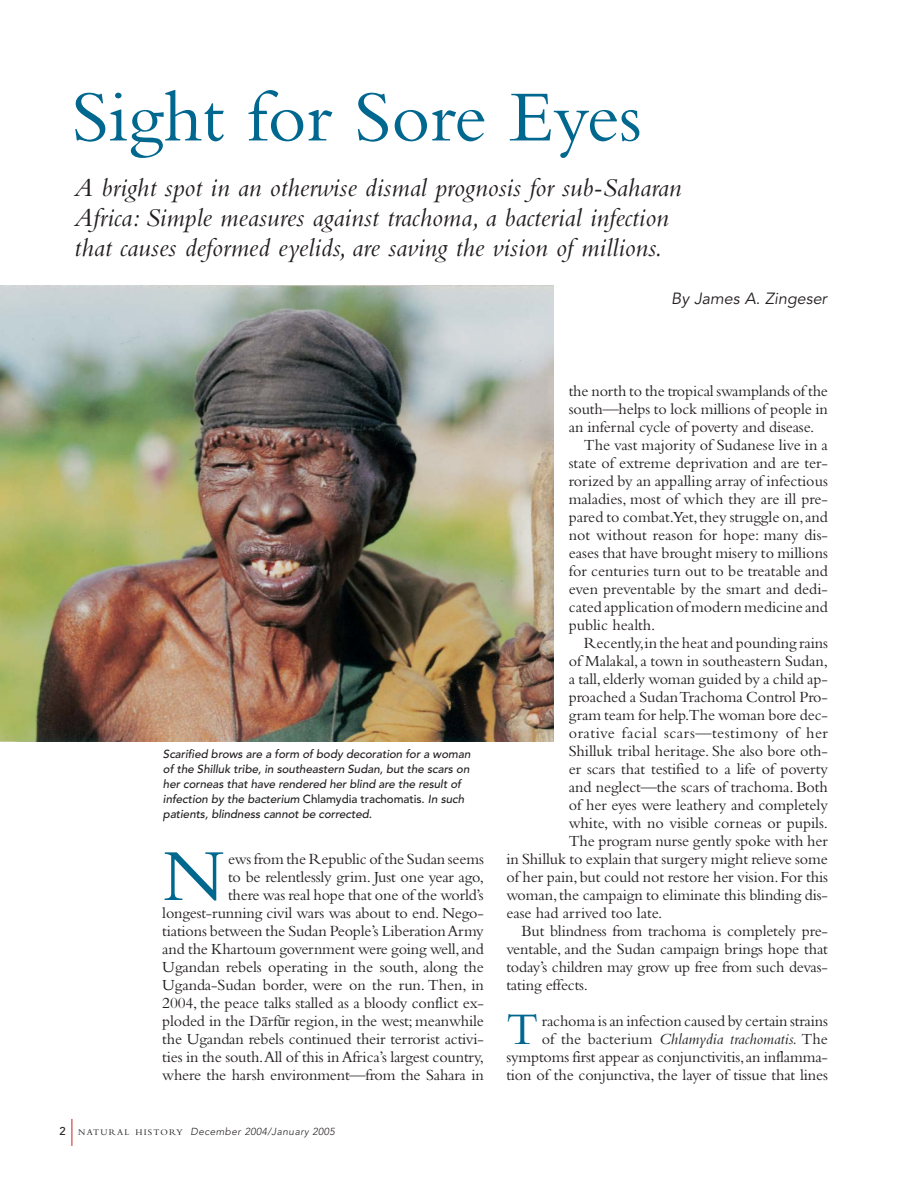
<style>
.page{position:relative;width:918px;height:1188px;background:#fff}
.page>*{position:absolute;margin:0;border:0;box-sizing:border-box;transform-origin:0 0}
.t1{font:76.5px "Bembo";color:#00678f}
.t2{font:75px "Bembo";color:#00678f}
.t3{font:47.1px "Bembo";color:#00678f}
.t4{font:italic 27px/30px "Bembo";color:#231f20}
.t5{font:16.2px/18px "Bembo";letter-spacing:-.005em;color:#231f20;text-align:right}
.t6{font:16.2px "Bembo";letter-spacing:.03em;color:#231f20}
.t7{font:italic 16.2px "Avenir";color:#231f20}
.t8{font:italic 500 11.7px/15px "Avenir";letter-spacing:-.005em;color:#231f20}
.t9{font:italic 300 10.2px "Avenir";letter-spacing:.04em;color:#231f20}
.s1{font-style:normal}
.s2{font-weight:500;font-style:normal;font-size:11.25px}
.s3{font-family:"Bembo";font-weight:400;font-style:normal;font-size:9px}
.s4{font-style:italic}
</style>
<div class="page">
<svg style="left:72px;top:1119px;width:1px;height:27px"></svg>
<img style="left:0;top:285px;width:553px;height:456px">
<h2 class="t2" style="left:72px;top:90px;width:571px">Sight for Sore Eyes</h2>
<h3 class="t4" style="left:74px;top:176px;width:609px">A bright spot in an otherwise dismal prognosis for sub-Saharan<br>Africa: Simple measures against trachoma, a bacterial infection that causes deformed eyelids, are saving the vision of millions.</h3>
<p class="t7" style="left:671px;top:292px;width:157px">By James A. Zingeser</p>
<p class="t8" style="left:163px;top:748px;width:309px">Scarified brows are a form of body decoration for a woman of the Shilluk tribe, in southeastern Sudan, but the scars on her corneas that have rendered her blind are the result of infection by the bacterium <span class="s1">Chlamydia trachomatis.</span> In such patients, blindness cannot be corrected.</p>
<h1 class="t1" style="left:162px;top:849px;width:64px">N</h1>
<p class="t5" style="left:162px;top:851px;width:323px">ews from the Republic of the Sudan seems<br>to be relentlessly grim. Just one year ago,<br>there was real hope that one of the world’s longest-running civil wars was about to end. Nego&shy;tiations between the Sudan People’s Liberation Army and the Khartoum government were going well,and Ugandan rebels operating in the south, along the Uganda-Sudan border, were on the run. Then, in 2004, the peace talks stalled as a bloody conflict ex&shy;ploded in the Da-rfu-r region, in the west; meanwhile the Ugandan rebels continued their terrorist activi&shy;ties in the south.All of this in Africa’s largest country, where the harsh environment—from the Sahara in</p>
<p class="t9" style="left:60px;top:1127px;width:277px"><span class="s2">2</span> <span class="s3">NATURAL HISTORY</span> December 2004/January 2005</p>
<p class="t5" style="left:569px;top:383px;width:261px">the north to the tropical swamplands of the</p>
<p class="t5" style="left:569px;top:401px;width:261px">south—helps to lock millions of people in</p>
<p class="t5" style="left:569px;top:419px;width:247px">an infernal cycle of poverty and disease.</p>
<p class="t5" style="left:584px;top:437px;width:246px">The vast majority of Sudanese live in a</p>
<p class="t5" style="left:569px;top:455px;width:261px">state of extreme deprivation and are ter-</p>
<p class="t5" style="left:569px;top:473px;width:261px">rorized by an appalling array of infectious</p>
<p class="t5" style="left:569px;top:491px;width:261px">maladies, most of which they are ill pre-</p>
<p class="t5" style="left:569px;top:509px;width:261px">pared to combat.Yet,they struggle on,and</p>
<p class="t5" style="left:569px;top:527px;width:261px">not without reason for hope: many dis-</p>
<p class="t5" style="left:569px;top:545px;width:261px">eases that have brought misery to millions</p>
<p class="t5" style="left:569px;top:563px;width:261px">for centuries turn out to be treatable and</p>
<p class="t5" style="left:569px;top:581px;width:261px">even preventable by the smart and dedi-</p>
<p class="t5" style="left:569px;top:599px;width:261px">cated application of modern medicine and</p>
<p class="t5" style="left:569px;top:617px;width:88px">public health.</p>
<p class="t5" style="left:584px;top:635px;width:246px">Recently,in the heat and pounding rains</p>
<p class="t5" style="left:569px;top:653px;width:261px">of Malakal,a town in southeastern Sudan,</p>
<p class="t5" style="left:569px;top:671px;width:261px">a tall,elderly woman guided by a child ap-</p>
<p class="t5" style="left:569px;top:689px;width:261px">proached a Sudan Trachoma Control Pro-</p>
<p class="t5" style="left:569px;top:707px;width:261px">gram team for help.The woman bore dec-</p>
<p class="t6" style="left:569px;top:727px;width:261px">orative facial scars—testimony of her</p>
<p class="t5" style="left:569px;top:743px;width:261px">Shilluk tribal heritage. She also bore oth-</p>
<p class="t5" style="left:569px;top:761px;width:261px">er scars that testified to a life of poverty</p>
<p class="t5" style="left:569px;top:779px;width:261px">and neglect—the scars of trachoma. Both</p>
<p class="t5" style="left:569px;top:797px;width:261px">of her eyes were leathery and completely</p>
<p class="t5" style="left:569px;top:815px;width:261px">white, with no visible corneas or pupils.</p>
<p class="t5" style="left:569px;top:833px;width:261px">The program nurse gently spoke with her</p>
<p class="t5" style="left:506px;top:851px;width:323px">in Shilluk to explain that surgery might relieve some</p>
<p class="t5" style="left:506px;top:869px;width:323px">of her pain,but could not restore her vision.For this</p>
<p class="t5" style="left:506px;top:887px;width:323px">woman,the campaign to eliminate this blinding dis-</p>
<p class="t5" style="left:506px;top:905px;width:157px">ease had arrived too late.</p>
<p class="t5" style="left:521px;top:923px;width:308px">But blindness from trachoma is completely pre-</p>
<p class="t5" style="left:506px;top:941px;width:323px">ventable, and the Sudan campaign brings hope that</p>
<p class="t5" style="left:506px;top:959px;width:323px">today’s children may grow up free from such devas-</p>
<p class="t5" style="left:506px;top:977px;width:83px">tating effects.</p>
<h3 class="t3" style="left:506px;top:1012px;width:33px">T</h3>
<p class="t5" style="left:506px;top:1013px;width:323px">rachoma is an infection caused by certain strains<br>of the bacterium <span class="s4">Chlamydia trachomatis.</span> The symptoms first appear as conjunctivitis,an inflamma&shy;tion of the conjunctiva, the layer of tissue that lines</p>
</div>
